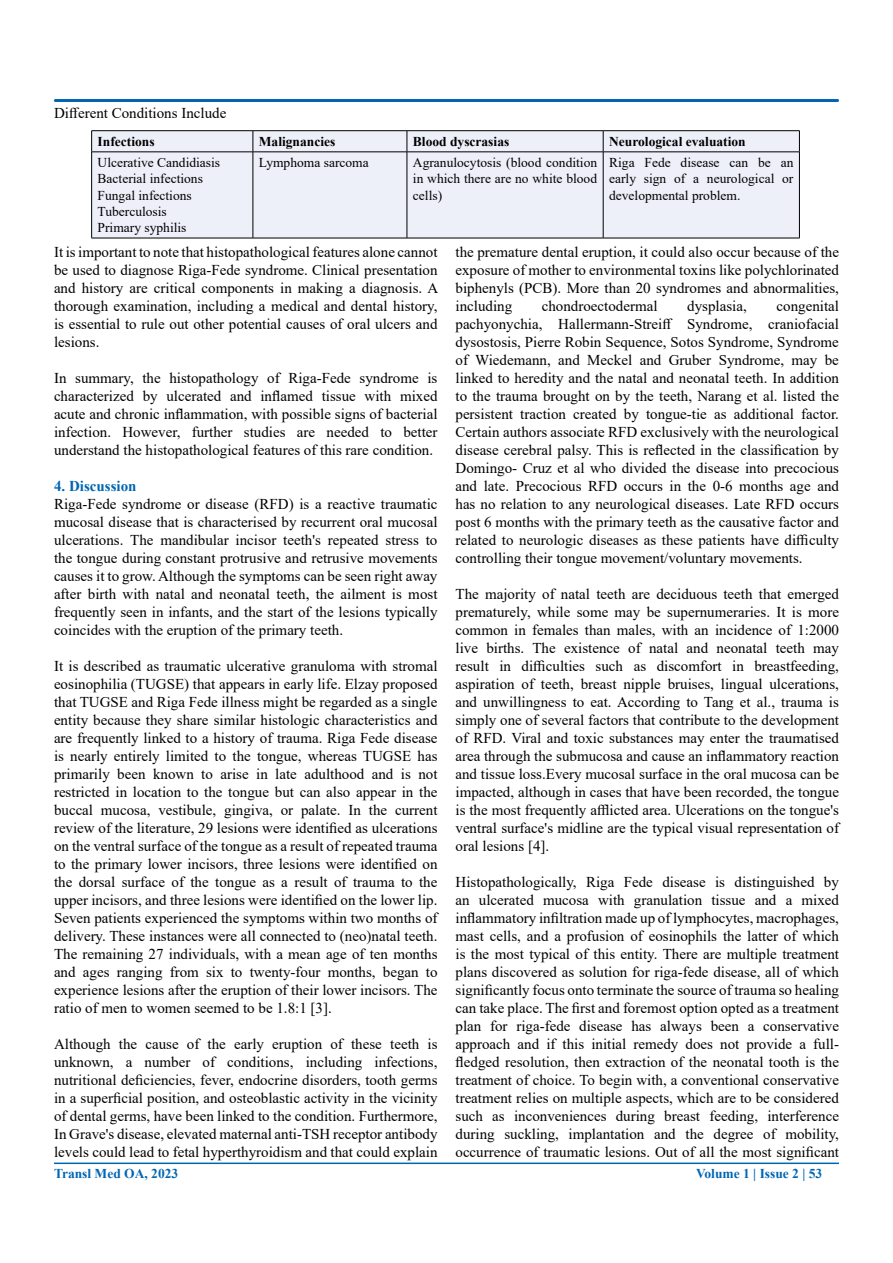
<style>
.page{position:relative;width:893px;height:1263px;background:#fff}
.page>*{position:absolute;margin:0;border:0;box-sizing:border-box;transform-origin:0 0}
.t1{font:15px/18px "Times New Roman";color:#000;text-align:justify}
.t2{font:700 15px "Times New Roman";color:#0066b3}
.t3{font:13.5px/16.2px "Times New Roman";color:#000;text-align:justify}
.t4{font:700 13.5px "Times New Roman";color:#000}
.t5{font:700 13.5px "Times New Roman";color:#0066b3}
</style>
<div class="page">
<div style="left:54px;top:99px;width:785px;height:3px;border:2px solid #0066b3"></div>
<hr style="left:54px;top:1162px;width:785px;height:2px;background:#0066b3">
<div style="left:92px;top:131px;width:707px;height:107px;background:#eef0f9"></div>
<hr style="left:91px;top:130px;width:162px;height:1px;background:#000">
<svg style="left:91px;top:131px;width:1px;height:21px"></svg>
<hr style="left:253px;top:130px;width:154px;height:1px;background:#000">
<svg style="left:253px;top:131px;width:1px;height:21px"></svg>
<hr style="left:407px;top:130px;width:196px;height:1px;background:#000">
<svg style="left:407px;top:131px;width:1px;height:21px"></svg>
<hr style="left:603px;top:130px;width:197px;height:1px;background:#000">
<svg style="left:603px;top:131px;width:1px;height:21px"></svg>
<svg style="left:799px;top:131px;width:1px;height:21px"></svg>
<hr style="left:91px;top:152px;width:162px;height:1px;background:#000">
<hr style="left:91px;top:152px;width:1px;height:86px;background:#000">
<hr style="left:253px;top:152px;width:154px;height:1px;background:#000">
<hr style="left:253px;top:152px;width:1px;height:86px;background:#000">
<hr style="left:407px;top:152px;width:196px;height:1px;background:#000">
<hr style="left:407px;top:152px;width:1px;height:86px;background:#000">
<hr style="left:603px;top:152px;width:197px;height:1px;background:#000">
<hr style="left:603px;top:152px;width:1px;height:86px;background:#000">
<hr style="left:799px;top:152px;width:1px;height:86px;background:#000">
<hr style="left:91px;top:238px;width:162px;height:1px;background:#000">
<hr style="left:253px;top:238px;width:154px;height:1px;background:#000">
<hr style="left:407px;top:238px;width:196px;height:1px;background:#000">
<hr style="left:603px;top:238px;width:197px;height:1px;background:#000">
<p class="t1" style="left:54px;top:104px;width:174px">Different Conditions Include</p>
<p class="t4" style="left:98px;top:132px;width:58px">Infections</p>
<p class="t4" style="left:259px;top:132px;width:78px">Malignancies</p>
<p class="t4" style="left:413px;top:132px;width:98px">Blood dyscrasias</p>
<p class="t4" style="left:609px;top:132px;width:138px">Neurological evaluation</p>
<p class="t3" style="left:98px;top:154px;width:124px;text-align:left">Ulcerative Candidiasis<br>Bacterial infections<br>Fungal infections<br>Tuberculosis<br>Primary syphilis</p>
<p class="t3" style="left:259px;top:154px;width:111px">Lymphoma sarcoma</p>
<p class="t3" style="left:413px;top:154px;width:186px">Agranulocytosis (blood condition in which there are no white blood cells)</p>
<p class="t3" style="left:609px;top:154px;width:186px">Riga Fede disease can be an early sign of a neurological or developmental problem.</p>
<p class="t1" style="left:54px;top:242px;width:386px">It is important to note that histopathological features alone cannot be used to diagnose Riga-Fede syndrome. Clinical presentation and history are critical components in making a diagnosis. A thorough examination, including a medical and dental history, is essential to rule out other potential causes of oral ulcers and lesions.</p>
<p class="t1" style="left:54px;top:368px;width:385px">In summary, the histopathology of Riga-Fede syndrome is characterized by ulcerated and inflamed tissue with mixed acute and chronic inflammation, with possible signs of bacterial infection. However, further studies are needed to better understand the histopathological features of this rare condition.</p>
<p class="t2" style="left:54px;top:475px;width:84px">4. Discussion</p>
<p class="t1" style="left:54px;top:494px;width:385px">Riga-Fede syndrome or disease (RFD) is a reactive traumatic mucosal disease that is characterised by recurrent oral mucosal ulcerations. The mandibular incisor teeth's repeated stress to the tongue during constant protrusive and retrusive movements causes it to grow. Although the symptoms can be seen right away after birth with natal and neonatal teeth, the ailment is most frequently seen in infants, and the start of the lesions typically coincides with the eruption of the primary teeth.</p>
<p class="t1" style="left:54px;top:656px;width:385px">It is described as traumatic ulcerative granuloma with stromal eosinophilia (TUGSE) that appears in early life. Elzay proposed that TUGSE and Riga Fede illness might be regarded as a single entity because they share similar histologic characteristics and are frequently linked to a history of trauma. Riga Fede disease is nearly entirely limited to the tongue, whereas TUGSE has primarily been known to arise in late adulthood and is not restricted in location to the tongue but can also appear in the buccal mucosa, vestibule, gingiva, or palate. In the current review of the literature, 29 lesions were identified as ulcerations on the ventral surface of the tongue as a result of repeated trauma to the primary lower incisors, three lesions were identified on the dorsal surface of the tongue as a result of trauma to the upper incisors, and three lesions were identified on the lower lip.<br>Seven patients experienced the symptoms within two months of delivery. These instances were all connected to (neo)natal teeth.<br>The remaining 27 individuals, with a mean age of ten months and ages ranging from six to twenty-four months, began to experience lesions after the eruption of their lower incisors. The ratio of men to women seemed to be 1.8:1 [3].</p>
<p class="t1" style="left:54px;top:1034px;width:385px">Although the cause of the early eruption of these teeth is unknown, a number of conditions, including infections, nutritional deficiencies, fever, endocrine disorders, tooth germs in a superficial position, and osteoblastic activity in the vicinity of dental germs, have been linked to the condition. Furthermore, In Grave's disease, elevated maternal anti-TSH receptor antibody levels could lead to fetal hyperthyroidism and that could explain</p>
<p class="t1" style="left:455px;top:242px;width:385px">the premature dental eruption, it could also occur because of the exposure of mother to environmental toxins like polychlorinated biphenyls (PCB). More than 20 syndromes and abnormalities, including</p>
<p class="t1" style="left:455px;top:296px;width:385px;text-indent:321px">congenital pachyonychia, Hallermann-Streiff Syndrome, craniofacial dysostosis, Pierre Robin Sequence, Sotos Syndrome, Syndrome of Wiedemann, and Meckel and Gruber Syndrome, may be linked to heredity and the natal and neonatal teeth. In addition to the trauma brought on by the teeth, Narang et al. listed the persistent traction created by tongue-tie as additional factor.<br>Certain authors associate RFD exclusively with the neurological disease cerebral palsy. This is reflected in the classification by Domingo- Cruz et al who divided the disease into precocious and late. Precocious RFD occurs in the 0-6 months age and has no relation to any neurological diseases. Late RFD occurs post 6 months with the primary teeth as the causative factor and related to neurologic diseases as these patients have difficulty controlling their tongue movement/voluntary movements.</p>
<p class="t1" style="left:455px;top:584px;width:385px">The majority of natal teeth are deciduous teeth that emerged prematurely, while some may be supernumeraries. It is more common in females than males, with an incidence of 1:2000 live births. The existence of natal and neonatal teeth may result in difficulties such as discomfort in breastfeeding, aspiration of teeth, breast nipple bruises, lingual ulcerations, and unwillingness to eat. According to Tang et al., trauma is simply one of several factors that contribute to the development of RFD. Viral and toxic substances may enter the traumatised area through the submucosa and cause an inflammatory reaction and tissue loss.Every mucosal surface in the oral mucosa can be impacted, although in cases that have been recorded, the tongue is the most frequently afflicted area. Ulcerations on the tongue's ventral surface's midline are the typical visual representation of oral lesions [4].</p>
<p class="t1" style="left:455px;top:872px;width:385px">Histopathologically, Riga Fede disease is distinguished by an ulcerated mucosa with granulation tissue and a mixed inflammatory infiltration made up of lymphocytes, macrophages, mast cells, and a profusion of eosinophils the latter of which is the most typical of this entity. There are multiple treatment plans discovered as solution for riga-fede disease, all of which significantly focus onto terminate the source of trauma so healing can take place. The first and foremost option opted as a treatment plan for riga-fede disease has always been a conservative approach and if this initial remedy does not provide a full&shy;fledged resolution, then extraction of the neonatal tooth is the treatment of choice. To begin with, a conventional conservative treatment relies on multiple aspects, which are to be considered such as inconveniences during breast feeding, interference during suckling, implantation and the degree of mobility, occurrence of traumatic lesions. Out of all the most significant</p>
<p class="t1" style="left:542px;top:296px;width:117px">chondroectodermal</p>
<p class="t1" style="left:687px;top:296px;width:61px">dysplasia,</p>
<p class="t5" style="left:54px;top:1164px;width:126px">Transl Med OA, 2023</p>
<p class="t5" style="left:696px;top:1163px;width:128px">Volume 1 | Issue 2 | 53</p>
</div>
